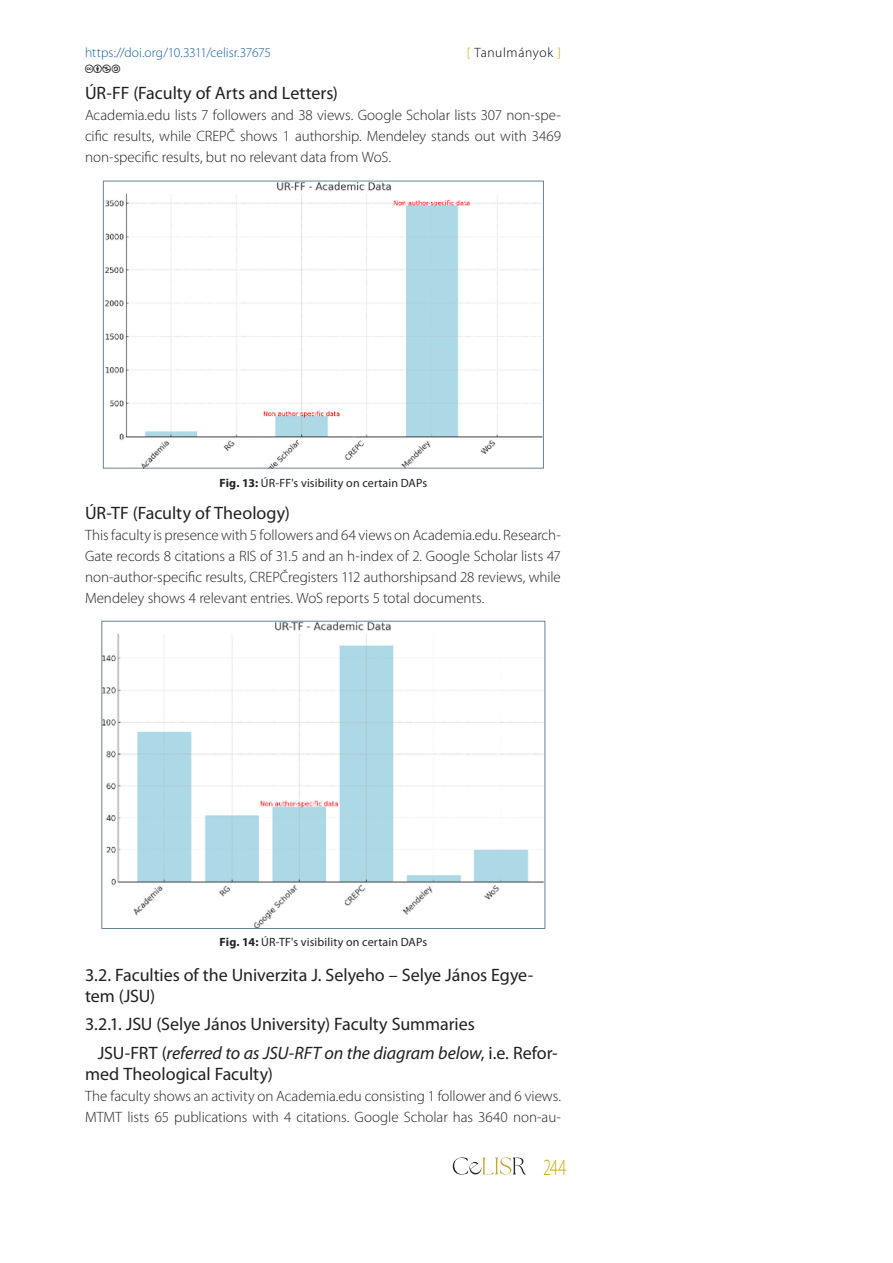
<style>
.page{position:relative;width:893px;height:1263px;background:#fff}
.page>*{position:absolute;margin:0;border:0;box-sizing:border-box;transform-origin:0 0}
.t1{font:300 23.25px "Myriad Pro";color:#cba600;scale:.7 1}
.közcím_01{font:18px/21px "Myriad Pro";letter-spacing:-.005em;color:#231f20}
.első_bekezdés{font:300 15px/21px "Myriad Pro";letter-spacing:-.005em;color:#231f20;text-align:justify}
.t2{font:300 13.5px "Myriad Pro";letter-spacing:-.005em;color:#175d9e}
.t3{font:300 13.5px "Myriad Pro";letter-spacing:.045em;color:#000}
.Ábra_Táblázat_cím{font:12px "Myriad Pro";letter-spacing:.01em;color:#231f20}
.t4{font:10.5px "CC Icons";color:#231f20}
.s1{color:#cba600}
.s2{font-weight:700}
.s3{font-style:italic}
</style>
<div class="page">
<svg style="left:453px;top:1157px;width:73px;height:18px"></svg>
<img style="left:103px;top:623px;width:440px;height:304px">
<div style="left:101px;top:621px;width:444px;height:308px;border:1px solid #6b8293"></div>
<img style="left:105px;top:183px;width:437px;height:283px">
<div style="left:103px;top:181px;width:441px;height:287px;border:1px solid #6b8293"></div>
<p class="t2" style="left:85px;top:44px;width:188px">https://doi.org/10.3311/celisr.37675</p>
<p class="közcím_01" style="left:85px;top:82px;width:254px">ÚR-FF (Faculty of Arts and Letters)</p>
<p class="első_bekezdés" style="left:85px;top:104px;width:477px">Academia.edu lists 7 followers and 38 views. Google Scholar lists 307 non-spe&shy;cific results, while CREPČ shows 1 authorship. Mendeley stands out with 3469 non-specific results, but no relevant data from WoS.</p>
<p class="t3" style="left:467px;top:44px;width:96px"><span class="s1">[</span> Tanulmányok <span class="s1">]</span></p>
<p class="t4" style="left:103px;top:63px;width:10px">■</p>
<p class="Ábra_Táblázat_cím" style="left:219px;top:475px;width:209px"><span class="s2">Fig. 13:</span> ÚR-FF's visibility on certain DAPs</p>
<p class="közcím_01" style="left:85px;top:502px;width:206px">ÚR-TF (Faculty of Theology)</p>
<p class="első_bekezdés" style="left:85px;top:524px;width:477px">This faculty is presence with 5 followers and 64 views on Academia.edu. Research-Gate records 8 citations a RIS of 31.5 and an h-index of 2. Google Scholar lists 47 non-author-specific results, CREPČregisters 112 authorshipsand 28 reviews, while Mendeley shows 4 relevant entries. WoS reports 5 total documents.</p>
<p class="Ábra_Táblázat_cím" style="left:220px;top:934px;width:209px"><span class="s2">Fig. 14:</span> ÚR-TF's visibility on certain DAPs</p>
<p class="közcím_01" style="left:85px;top:964px;width:450px">3.2. Faculties of the Univerzita J. Selyeho – Selye János Egye&shy;tem (JSU)</p>
<p class="közcím_01" style="left:85px;top:1013px;width:391px">3.2.1. JSU (Selye János University) Faculty Summaries</p>
<p class="közcím_01" style="left:85px;top:1042px;width:474px;text-indent:13px">JSU-FRT (<span class="s3">referred to as JSU-RFT on the diagram below</span>, i.e. Refor&shy;med Theological Faculty)</p>
<p class="első_bekezdés" style="left:85px;top:1085px;width:477px">The faculty shows an activity on Academia.edu consisting 1 follower and 6 views.<br>MTMT lists 65 publications with 4 citations. Google Scholar has 3640 non-au-</p>
<h1 class="t1" style="left:543px;top:1153px;width:35px">244</h1>
</div>
